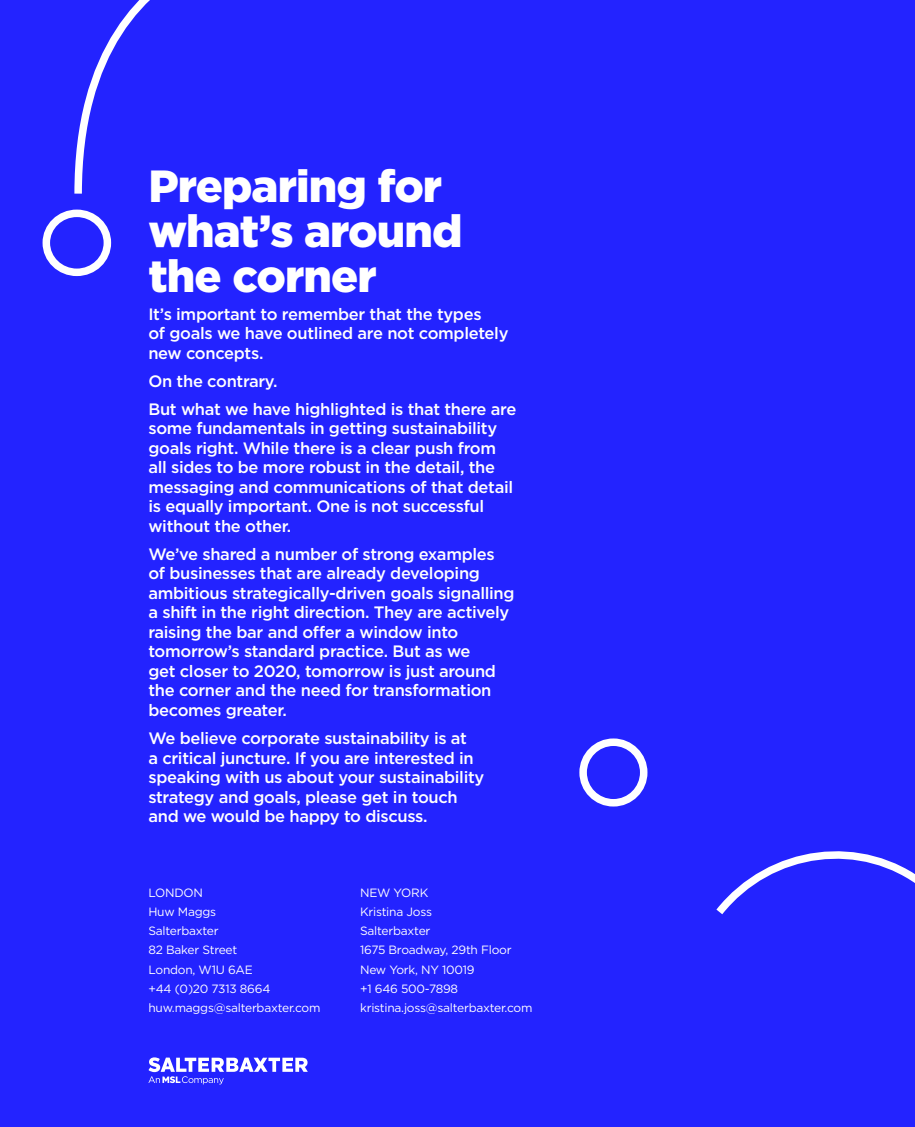
<style>
.page{position:relative;width:915px;height:1127px;background:#fff}
.page>*{position:absolute;margin:0;border:0;box-sizing:border-box;transform-origin:0 0}
.HEADER-PAGE{font:900 45px/45px "Gotham";letter-spacing:-.02em;color:#fff}
.INTRO{font:500 16.5px/19.5px "Gotham";letter-spacing:-.02em;color:#fff}
.BODY{font:12px "Gotham";letter-spacing:-.02em;color:#fff}
</style>
<div class="page">
<div style="left:0;top:0;width:914px;height:1127px;background:#2323ff"></div>
<svg style="left:74px;top:0;width:76px;height:194px"></svg>
<div style="left:43px;top:210px;width:68px;height:66px;border:8px solid #fff;border-radius:50%"></div>
<svg style="left:148px;top:1057px;width:160px;height:27px"></svg>
<div style="left:579px;top:738px;width:68px;height:68px;border:8px solid #fff;border-radius:50%"></div>
<svg style="left:716px;top:851px;width:198px;height:64px"></svg>
<p class="HEADER-PAGE" style="left:148px;top:162px;width:315px">Preparing for what’s around the corner</p>
<p class="INTRO" style="left:148px;top:304px;width:361px">It’s important to remember that the types<br>of goals we have outlined are not completely new concepts.</p>
<p class="INTRO" style="left:148px;top:371px;width:130px">On the contrary.</p>
<p class="INTRO" style="left:148px;top:399px;width:369px">But what we have highlighted is that there are some fundamentals in getting sustainability goals right. While there is a clear push from all sides to be more robust in the detail, the messaging and communications of that detail is equally important. One is not successful without the other.</p>
<p class="INTRO" style="left:148px;top:544px;width:367px">We’ve shared a number of strong examples of businesses that are already developing ambitious strategically-driven goals signalling a shift in the right direction. They are actively raising the bar and offer a window into tomorrow’s standard practice. But as we<br>get closer to 2020, tomorrow is just around the corner and the need for transformation becomes greater.</p>
<p class="INTRO" style="left:148px;top:728px;width:337px">We believe corporate sustainability is at<br>a critical juncture. If you are interested in speaking with us about your sustainability strategy and goals, please get in touch and we would be happy to discuss.</p>
<p class="BODY" style="left:148px;top:885px;width:56px">LONDON</p>
<p class="BODY" style="left:148px;top:904px;width:69px">Huw Maggs</p>
<p class="BODY" style="left:148px;top:923px;width:72px">Salterbaxter</p>
<p class="BODY" style="left:148px;top:942px;width:90px">82 Baker Street</p>
<p class="BODY" style="left:148px;top:962px;width:106px">London, W1U 6AE</p>
<p class="BODY" style="left:148px;top:981px;width:123px">+44 (0)20 7313 8664</p>
<p class="BODY" style="left:148px;top:1000px;width:173px">huw.maggs@salterbaxter.com</p>
<p class="BODY" style="left:360px;top:885px;width:70px">NEW YORK</p>
<p class="BODY" style="left:360px;top:904px;width:73px">Kristina Joss</p>
<p class="BODY" style="left:360px;top:923px;width:72px">Salterbaxter</p>
<p class="BODY" style="left:360px;top:942px;width:153px">1675 Broadway, 29th Floor</p>
<p class="BODY" style="left:360px;top:962px;width:116px">New York, NY 10019</p>
<p class="BODY" style="left:360px;top:981px;width:99px">+1 646 500-7898</p>
<p class="BODY" style="left:360px;top:1000px;width:174px">kristina.joss@salterbaxter.com</p>
</div>
